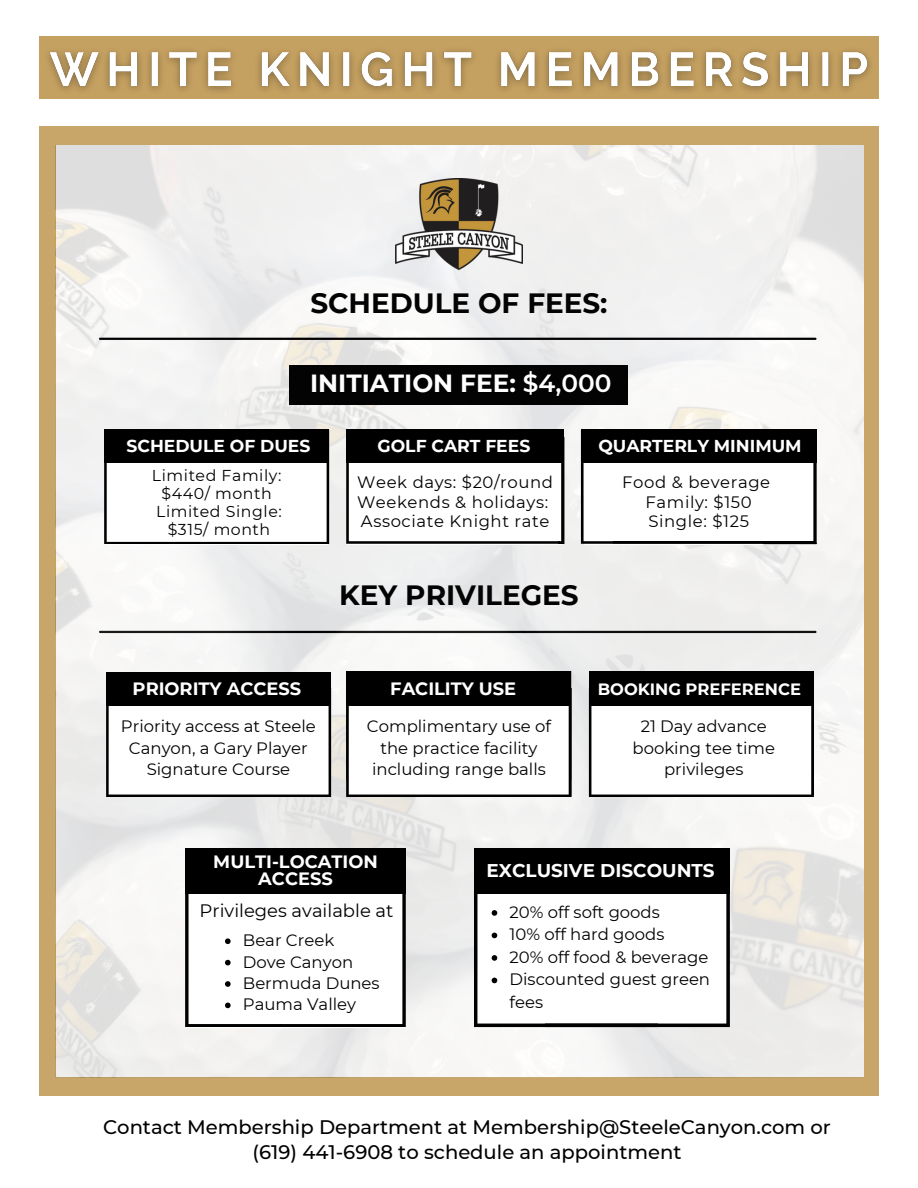
<style>
.page{position:relative;width:918px;height:1188px;background:#fff}
.page>*{position:absolute;margin:0;border:0;box-sizing:border-box;transform-origin:0 0}
.t1{font:700 27.9px "Montserrat";color:#040303}
.t2{font:700 24.75px "Montserrat";color:#fff}
.t3{font:500 19.5px "Montserrat";color:#000}
.t4{font:700 18.45px "Montserrat";color:#fff}
.t5{font:18px "Montserrat";color:#000}
.t6{font:700 17.85px/16.8px "Montserrat";color:#fff;text-align:center}
.t7{font:700 17.25px "Montserrat";color:#fff}
.t8{font:16.5px/21.3px "Montserrat";color:#000;text-align:center}
.t9{font:16.5px "Montserrat";letter-spacing:.035em;color:#000}
.t10{font:700 16.35px "Montserrat";color:#fff}
.t11{font:15.75px "Montserrat";letter-spacing:.035em;color:#000}
.s1{font-weight:600}
</style>
<div class="page">
<div style="left:39px;top:127px;width:840px;height:969px;background:#c8a568"></div>
<img style="left:55px;top:146px;width:808px;height:931px">
<img style="left:396px;top:179px;width:127px;height:92px">
<div style="left:106px;top:672px;width:225px;height:34px;background:#000"></div>
<div style="left:290px;top:366px;width:338px;height:39px;background:#040303"></div>
<hr style="left:100px;top:338px;width:715px;height:2px;background:#000">
<div style="left:104px;top:430px;width:225px;height:114px;background:#fff"></div>
<div style="left:346px;top:463px;width:218px;height:81px;background:#fff"></div>
<div style="left:589px;top:671px;width:225px;height:35px;background:#000"></div>
<div style="left:106px;top:706px;width:225px;height:91px;background:#fff"></div>
<div style="left:185px;top:848px;width:221px;height:46px;background:#000"></div>
<div style="left:39px;top:36px;width:840px;height:63px;background:#c5a161"></div>
<div style="left:581px;top:463px;width:235px;height:81px;background:#fff"></div>
<img style="left:48px;top:50px;width:822px;height:42px">
<div style="left:105px;top:430px;width:224px;height:33px;background:#000"></div>
<div style="left:346px;top:430px;width:218px;height:33px;background:#000"></div>
<div style="left:581px;top:430px;width:235px;height:33px;background:#000"></div>
<svg style="left:474px;top:848px;width:255px;height:179px;background:#b3b3b3"></svg>
<hr style="left:764px;top:543px;width:53px;height:1px;background:#000">
<hr style="left:763px;top:543px;width:53px;height:1px;background:#000">
<svg style="left:346px;top:671px;width:226px;height:126px;background:#aeaeae"></svg>
<div style="left:589px;top:706px;width:225px;height:91px;background:#fff"></div>
<div style="left:185px;top:894px;width:221px;height:133px;background:#fff"></div>
<p class="t1" style="left:310px;top:286px;width:299px">SCHEDULE OF FEES:</p>
<p class="t2" style="left:310px;top:368px;width:303px">INITIATION FEE: <span class="s1">$4,000</span></p>
<p class="t7" style="left:126px;top:436px;width:185px">SCHEDULE OF DUES</p>
<p class="t11" style="left:152px;top:466px;width:131px">Limited Family:</p>
<p class="t11" style="left:162px;top:484px;width:112px">$440/ month</p>
<p class="t11" style="left:156px;top:502px;width:127px">Limited Single:</p>
<p class="t11" style="left:168px;top:520px;width:104px">$315/ month</p>
<p class="t7" style="left:378px;top:436px;width:154px">GOLF CART FEES</p>
<p class="t9" style="left:357px;top:473px;width:197px">Week days: $20/round</p>
<p class="t9" style="left:357px;top:492px;width:193px">Weekends &amp; holidays:</p>
<p class="t9" style="left:361px;top:511px;width:190px">Associate Knight rate</p>
<p class="t7" style="left:598px;top:436px;width:205px">QUARTERLY MINIMUM</p>
<p class="t9" style="left:622px;top:473px;width:149px">Food &amp; beverage</p>
<p class="t9" style="left:646px;top:492px;width:108px">Family: $150</p>
<p class="t9" style="left:648px;top:511px;width:102px">Single: $125</p>
<p class="t1" style="left:339px;top:578px;width:241px">KEY PRIVILEGES</p>
<p class="t6" style="left:133px;top:680px;width:170px">PRIORITY ACCESS</p>
<p class="t8" style="left:121px;top:716px;width:196px">Priority access at Steele<br>Canyon, a Gary Player<br>Signature Course</p>
<p class="t6" style="left:390px;top:680px;width:128px">FACILITY USE</p>
<p class="t8" style="left:367px;top:716px;width:186px">Complimentary use of the practice facility including range balls</p>
<p class="t10" style="left:598px;top:679px;width:205px">BOOKING PREFERENCE</p>
<p class="t8" style="left:633px;top:716px;width:144px">21 Day advance booking tee time privileges</p>
<p class="t6" style="left:213px;top:853px;width:166px">MULTI-LOCATION<br>ACCESS</p>
<p class="t4" style="left:487px;top:859px;width:230px">EXCLUSIVE DISCOUNTS</p>
<p class="t5" style="left:200px;top:900px;width:195px">Privileges available at</p>
<p class="t8" style="left:243px;top:930px;width:93px">Bear Creek</p>
<p class="t8" style="left:243px;top:951px;width:112px">Dove Canyon</p>
<p class="t8" style="left:243px;top:973px;width:138px">Bermuda Dunes</p>
<p class="t8" style="left:243px;top:994px;width:115px">Pauma Valley</p>
<p class="t8" style="left:510px;top:901px;width:152px">20% off soft goods</p>
<p class="t8" style="left:510px;top:924px;width:156px">10% off hard goods</p>
<p class="t8" style="left:510px;top:946px;width:200px">20% off food &amp; beverage</p>
<p class="t8" style="left:510px;top:968px;width:202px;line-height:22.5px;text-align:left">Discounted guest green fees</p>
<p class="t3" style="left:103px;top:1115px;width:729px">Contact Membership Department at Membership@SteeleCanyon.com or</p>
<p class="t3" style="left:253px;top:1140px;width:430px">(619) 441-6908 to schedule an appointment</p>
</div>
